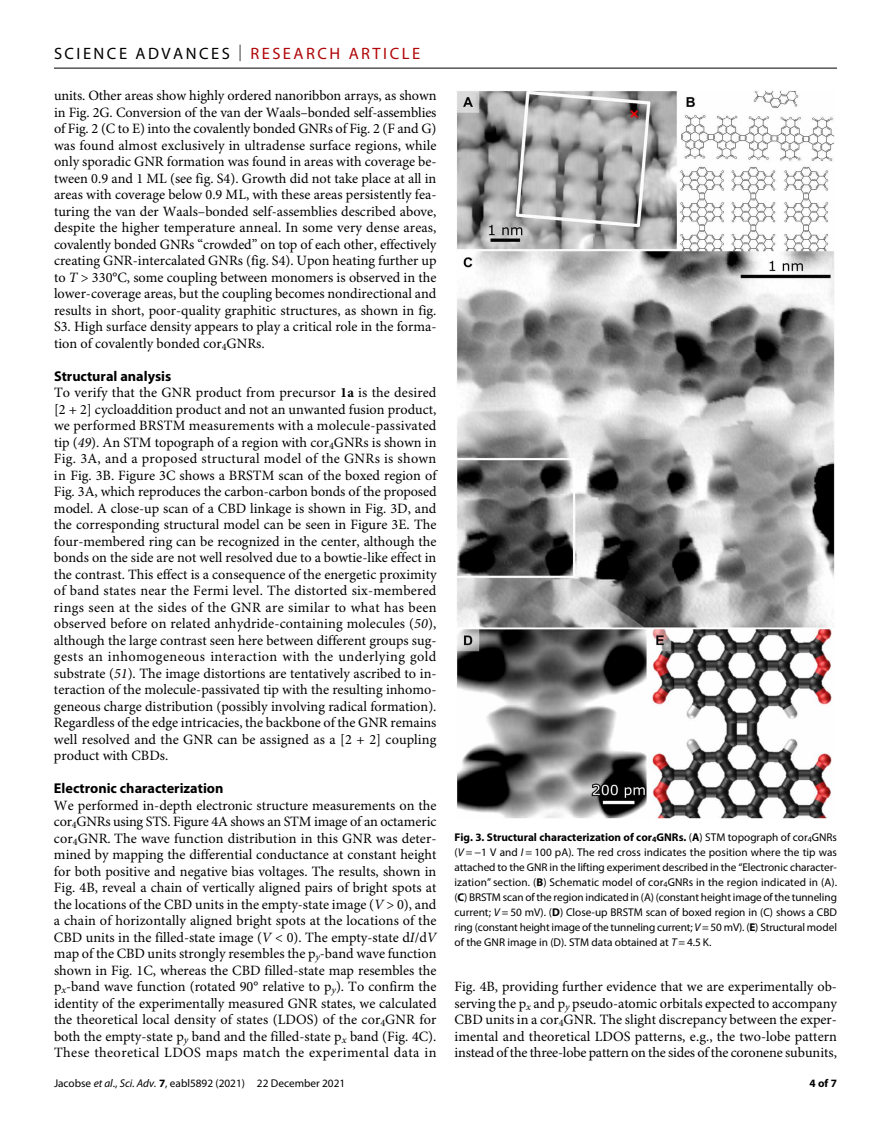
<style>
.page{position:relative;width:891px;height:1134px;background:#fff}
.page>*{position:absolute;margin:0;border:0;box-sizing:border-box;transform-origin:0 0}
.t1{font:16.5px "Myriad Pro";letter-spacing:.15em;color:#000}
.t2{font:14.25px/16.5px "Minion Pro";color:#000;text-align:justify}
.t3{font:700 14.25px "Myriad Pro";color:#000}
.t4{font:11.25px/15px "Myriad Pro";color:#000;text-align:justify}
.t5{font:700 11.25px "Myriad Pro";color:#000}
.s1{font-weight:300}
.s2{color:#b10508}
.s3{font-style:italic}
.s4{font-weight:700}
</style>
<div class="page">
<hr style="left:54px;top:68px;width:783px;height:1px;background:#000">
<img style="left:457px;top:90px;width:378px;height:729px">
<p class="t1" style="left:54px;top:40px;width:368px">SCIENCE ADVANCES <span class="s1">|</span> <span class="s2">RESEARCH ARTICLE</span></p>
<p class="t2" style="left:54px;top:89px;width:384px">units. Other areas show highly ordered nanoribbon arrays, as shown in Fig. 2G. Conversion of the van der Waals–bonded self-assemblies of Fig. 2 (C to E) into the covalently bonded GNRs of Fig. 2 (F and G) was found almost exclusively in ultradense surface regions, while only sporadic GNR formation was found in areas with coverage be&shy;tween 0.9 and 1 ML (see fig. S4). Growth did not take place at all in areas with coverage below 0.9 ML, with these areas persistently fea&shy;turing the van der Waals–bonded self-assemblies described above, despite the higher temperature anneal. In some very dense areas, covalently bonded GNRs “crowded” on top of each other, effectively creating GNR-intercalated GNRs (fig. S4). Upon heating further up to <span class="s3">T</span> &gt; 330°C, some coupling between monomers is observed in the lower-coverage areas, but the coupling becomes nondirectional and results in short, poor-quality graphitic structures, as shown in fig.<br>S3. High surface density appears to play a critical role in the forma&shy;tion of covalently bonded cor<sub>4</sub>GNRs.</p>
<p class="t3" style="left:54px;top:364px;width:119px">Structural analysis</p>
<p class="t2" style="left:54px;top:386px;width:384px">To verify that the GNR product from precursor <span class="s4">1a</span> is the desired [2 + 2] cycloaddition product and not an unwanted fusion product, we performed BRSTM measurements with a molecule-passivated tip (<span class="s3">49</span>). An STM topograph of a region with cor<sub>4</sub>GNRs is shown in Fig. 3A, and a proposed structural model of the GNRs is shown in Fig. 3B. Figure 3C shows a BRSTM scan of the boxed region of Fig. 3A, which reproduces the carbon-carbon bonds of the proposed model. A close-up scan of a CBD linkage is shown in Fig. 3D, and the corresponding structural model can be seen in Figure 3E. The four-membered ring can be recognized in the center, although the bonds on the side are not well resolved due to a bowtie-like effect in the contrast. This effect is a consequence of the energetic proximity of band states near the Fermi level. The distorted six-membered rings seen at the sides of the GNR are similar to what has been observed before on related anhydride-containing molecules (<span class="s3">50</span>), although the large contrast seen here between different groups sug&shy;gests an inhomogeneous interaction with the underlying gold substrate (<span class="s3">51</span>). The image distortions are tentatively ascribed to in&shy;teraction of the molecule-passivated tip with the resulting inhomo&shy;geneous charge distribution (possibly involving radical formation).<br>Regardless of the edge intricacies, the backbone of the GNR remains well resolved and the GNR can be assigned as a [2 + 2] coupling product with CBDs.</p>
<p class="t3" style="left:54px;top:777px;width:171px">Electronic characterization</p>
<p class="t2" style="left:54px;top:798px;width:384px">We performed in-depth electronic structure measurements on the cor<sub>4</sub>GNRs using STS. Figure 4A shows an STM image of an octameric cor<sub>4</sub>GNR. The wave function distribution in this GNR was deter&shy;mined by mapping the differential conductance at constant height for both positive and negative bias voltages. The results, shown in Fig. 4B, reveal a chain of vertically aligned pairs of bright spots at the locations of the CBD units in the empty-state image (<span class="s3">V</span> &gt; 0), and a chain of horizontally aligned bright spots at the locations of the CBD units in the filled-state image (<span class="s3">V</span> &lt; 0). The empty-state d<span class="s3">I</span>/d<span class="s3">V </span>map of the CBD units strongly resembles the p<sub>y</sub>-band wave function shown in Fig. 1C, whereas the CBD filled-state map resembles the p<sub>x</sub>-band wave function (rotated 90° relative to p<sub>y</sub>). To confirm the identity of the experimentally measured GNR states, we calculated the theoretical local density of states (LDOS) of the cor<sub>4</sub>GNR for both the empty-state p<sub>y</sub> band and the filled-state p<sub>x</sub> band (Fig. 4C).<br>These theoretical LDOS maps match the experimental data in</p>
<p class="t4" style="left:54px;top:1076px;width:293px">Jacobse <span class="s3">et al</span>., <span class="s3">Sci. Adv.</span> <span class="s4">7</span>, eabl5892 (2021) 22 December 2021</p>
<p class="t4" style="left:454px;top:830px;width:384px"><span class="s4">Fig. 3. Structural characterization of cor</span><sub>4</sub><span class="s4">GNRs.</span> (<span class="s4">A</span>) STM topograph of cor<sub>4</sub>GNRs (<span class="s3">V</span> = −1 V and <span class="s3">I</span> = 100 pA). The red cross indicates the position where the tip was attached to the GNR in the lifting experiment described in the “Electronic character&shy;ization” section. (<span class="s4">B</span>) Schematic model of cor<sub>4</sub>GNRs in the region indicated in (A). (<span class="s4">C</span>) BRSTM scan of the region indicated in (A) (constant height image of the tunneling current; <span class="s3">V</span> = 50 mV). (<span class="s4">D</span>) Close-up BRSTM scan of boxed region in (C) shows a CBD ring (constant height image of the tunneling current; <span class="s3">V</span>=50 mV). (<span class="s4">E</span>) Structural model of the GNR image in (D). STM data obtained at <span class="s3">T</span> = 4.5 K.</p>
<p class="t2" style="left:454px;top:980px;width:384px">Fig. 4B, providing further evidence that we are experimentally ob&shy;serving the p<sub>x</sub> and p<sub>y</sub> pseudo-atomic orbitals expected to accompany CBD units in a cor<sub>4</sub>GNR. The slight discrepancy between the exper&shy;imental and theoretical LDOS patterns, e.g., the two-lobe pattern instead of the three-lobe pattern on the sides of the coronene subunits,</p>
<p class="t5" style="left:810px;top:1074px;width:29px">4 of 7</p>
</div>
